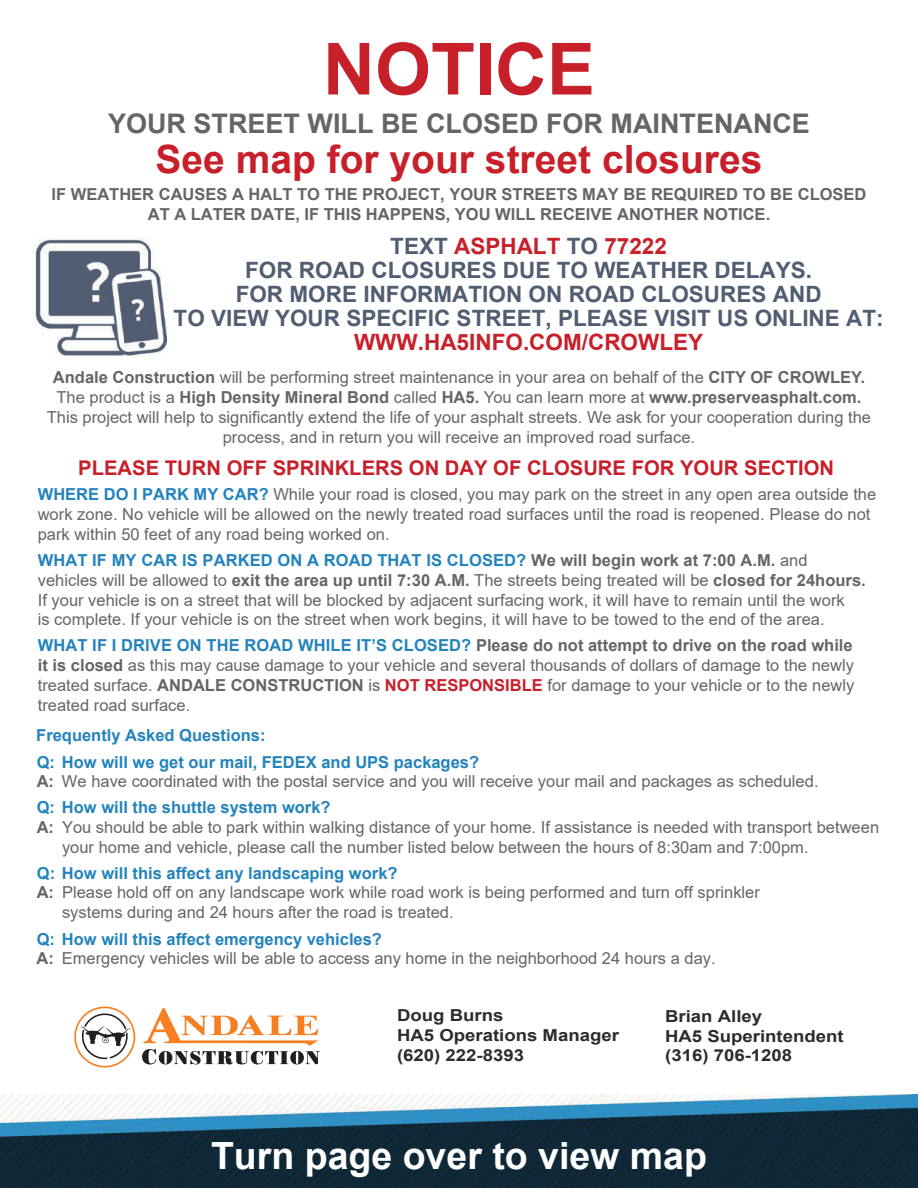
<style>
.page{position:relative;width:918px;height:1188px;background:#fff}
.page>*{position:absolute;margin:0;border:0;box-sizing:border-box;transform-origin:0 0}
.t1{font:700 72px "Arial";color:#c8202b}
.t2{font:700 39px "Arial";color:#c8202b}
.t3{font:700 37.5px "Arial";color:#fff}
.t4{font:700 27px "Arial";color:#646568}
.t5{font:700 22.5px/24px "Arial";color:#515d71;text-align:center}
.t6{font:700 22.5px "Arial";color:#c8202b}
.t7{font:700 20.25px "Arial";color:#c8202b}
.t8{font:16.5px/19.8px "Arial";color:#646568}
.t9{font:700 16.5px/19.8px "Arial";color:#646568;text-align:center}
.t10{font:700 16.5px/26.7px "Arial";color:#2383bc}
.t11{font:700 16.5px/19.8px "Arial";color:#2c2c30;scale:1.13 1}
.s1{color:#c8202b}
.s2{font-weight:700}
.s3{font-weight:700;color:#2383bc}
.s4{font-weight:700;color:#c8202b}
</style>
<div class="page">
<img style="left:34px;top:237px;width:132px;height:119px">
<img style="left:1px;top:1094px;width:916px;height:94px">
<svg style="left:74px;top:1006px;width:61px;height:62px"></svg>
<svg style="left:142px;top:1008px;width:178px;height:57px"></svg>
<h1 class="t1" style="left:323px;top:18px;width:274px">NOTICE</h1>
<h3 class="t4" style="left:108px;top:104px;width:703px">YOUR STREET WILL BE CLOSED FOR MAINTENANCE</h3>
<h2 class="t2" style="left:156px;top:131px;width:608px">See map for your street closures</h2>
<p class="t9" style="left:52px;top:184px;width:817px">IF WEATHER CAUSES A HALT TO THE PROJECT, YOUR STREETS MAY BE REQUIRED TO BE CLOSED<br>AT A LATER DATE, IF THIS HAPPENS, YOU WILL RECEIVE ANOTHER NOTICE.</p>
<h3 class="t5" style="left:174px;top:234px;width:712px">TEXT <span class="s1">ASPHALT</span> TO <span class="s1">77222<br></span>FOR ROAD CLOSURES DUE TO WEATHER DELAYS.<br>FOR MORE INFORMATION ON ROAD CLOSURES AND<br>TO VIEW YOUR SPECIFIC STREET, PLEASE VISIT US ONLINE AT:</h3>
<h3 class="t6" style="left:354px;top:326px;width:351px">WWW.HA5INFO.COM/CROWLEY</h3>
<p class="t8" style="left:47px;top:368px;width:826px;text-align:center"><span class="s2">Andale Construction</span> will be performing street maintenance in your area on behalf of the <span class="s2">CITY OF CROWLEY.<br></span>The product is a <span class="s2">High Density Mineral Bond</span> called <span class="s2">HA5.</span> You can learn more at <span class="s2">www.preserveasphalt.com.<br></span>This project will help to significantly extend the life of your asphalt streets. We ask for your cooperation during the process, and in return you will receive an improved road surface.</p>
<p class="t7" style="left:78px;top:453px;width:758px">PLEASE TURN OFF SPRINKLERS ON DAY OF CLOSURE FOR YOUR SECTION</p>
<p class="t8" style="left:38px;top:485px;width:840px"><span class="s3">WHERE DO I PARK MY CAR?</span> While your road is closed, you may park on the street in any open area outside the work zone. No vehicle will be allowed on the newly treated road surfaces until the road is reopened. Please do not park within 50 feet of any road being worked on.</p>
<p class="t8" style="left:38px;top:550px;width:830px"><span class="s3">WHAT IF MY CAR IS PARKED ON A ROAD THAT IS CLOSED?</span> <span class="s2">We will begin work at 7:00 A.M.</span> and vehicles will be allowed to <span class="s2">exit the area up until 7:30 A.M.</span> The streets being treated will be <span class="s2">closed for 24hours.<br></span>If your vehicle is on a street that will be blocked by adjacent surfacing work, it will have to remain until the work<br>is complete. If your vehicle is on the street when work begins, it will have to be towed to the end of the area.</p>
<p class="t8" style="left:38px;top:636px;width:818px;text-align:justify"><span class="s3">WHAT IF I DRIVE ON THE ROAD WHILE IT’S CLOSED?</span> <span class="s2">Please do not attempt to drive on the road while it is closed</span> as this may cause damage to your vehicle and several thousands of dollars of damage to the newly treated surface. <span class="s2">ANDALE CONSTRUCTION</span> is <span class="s4">NOT RESPONSIBLE</span> for damage to your vehicle or to the newly treated road surface.</p>
<p class="t10" style="left:36px;top:722px;width:444px">Frequently Asked Questions:<br>Q: How will we get our mail, FEDEX and UPS packages?</p>
<p class="t8" style="left:37px;top:767px;width:783px;line-height:26.8px"><span class="s2">A:</span> We have coordinated with the postal service and you will receive your mail and packages as scheduled.<br><span class="s3">Q: How will the shuttle system work?</span></p>
<p class="t8" style="left:62px;top:817px;width:819px">You should be able to park within walking distance of your home. If assistance is needed with transport between your home and vehicle, please call the number listed below between the hours of 8:30am and 7:00pm.</p>
<p class="t9" style="left:37px;top:817px;width:19px">A:</p>
<p class="t10" style="left:37px;top:860px;width:362px">Q: How will this affect any landscaping work?</p>
<p class="t8" style="left:62px;top:882px;width:699px">Please hold off on any landscape work while road work is being performed and turn off sprinkler systems during and 24 hours after the road is treated.</p>
<p class="t8" style="left:37px;top:929px;width:681px;line-height:18.9px"><span class="s3">Q: How will this affect emergency vehicles?<br></span><span class="s2">A:</span> Emergency vehicles will be able to access any home in the neighborhood 24 hours a day.</p>
<p class="t9" style="left:37px;top:882px;width:19px">A:</p>
<p class="t11" style="left:397px;top:1006px;width:198px">Doug Burns<br>HA5 Operations Manager (620) 222-8393</p>
<p class="t11" style="left:665px;top:1006px;width:160px">Brian Alley<br>HA5 Superintendent (316) 706-1208</p>
<h3 class="t3" style="left:211px;top:1130px;width:497px">Turn page over to view map</h3>
</div>
